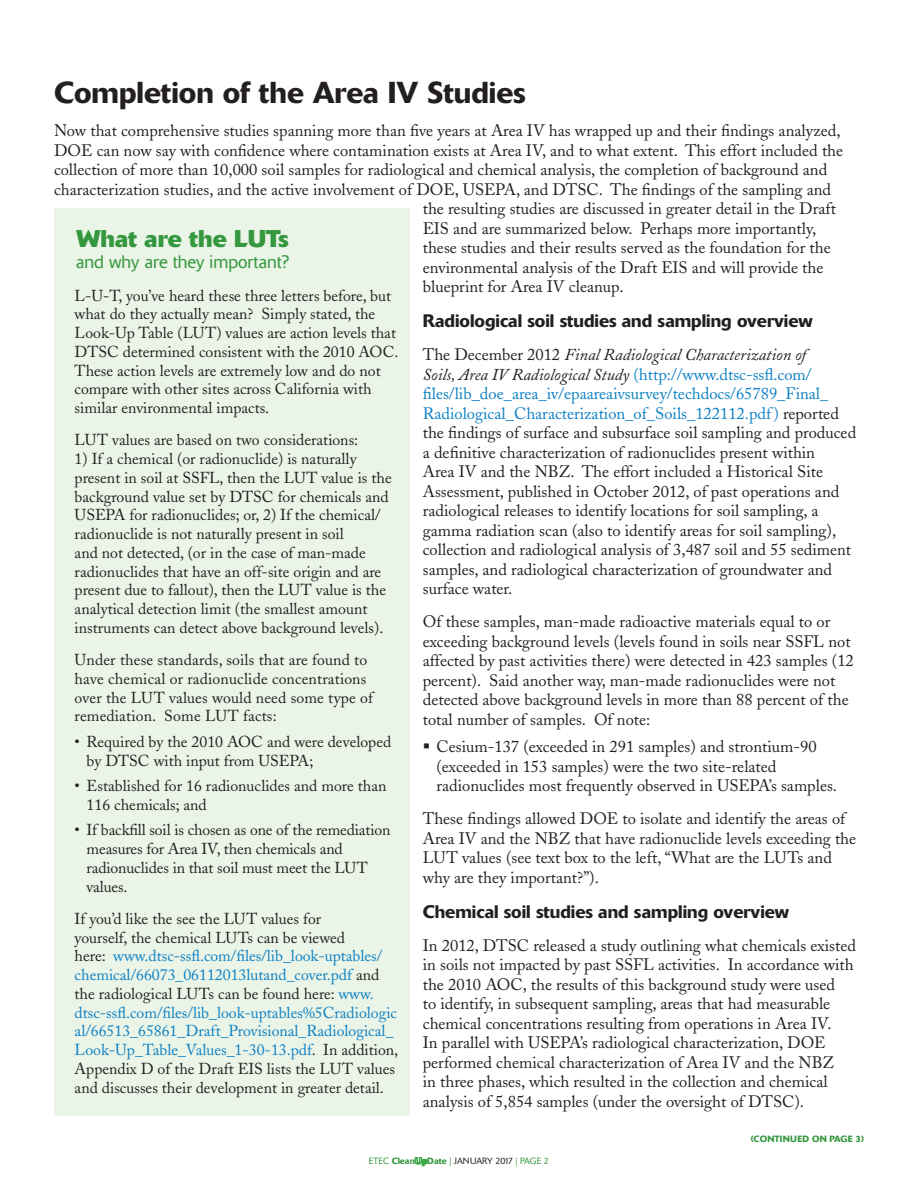
<style>
.page{position:relative;width:918px;height:1188px;background:#fff}
.page>*{position:absolute;margin:0;border:0;box-sizing:border-box;transform-origin:0 0}
.DRs{font:500 30px "Delta";color:#231f20}
.pathsHEAD{font:700 24px "Delta";color:#35983f}
.pathsHEAD-2{font:500 18px "Delta";color:#231f20}
.pathsHEAD-3{font:300 18px "Delta";color:#35983f}
.body{font:16.5px/19.5px "Adobe Caslon";color:#231f20}
.body-2{font:15.75px/18.8px "Adobe Caslon";color:#231f20}
.body-3{font:15.75px/18.8px "Adobe Caslon";color:#0c80c4}
.t1{font:300 9px "Delta";color:#35983f}
.continued{font:500 9px "Delta";letter-spacing:.02em;color:#35983f}
.s1{font-style:italic}
.s2{color:#0c80c4}
.s3{color:#231f20}
.s4{font-weight:500}
.s5{font-family:"Delta Outline";font-weight:400}
</style>
<div class="page">
<div style="left:54px;top:208px;width:355px;height:908px;background:#eaf4e7"></div>
<svg style="left:415px;top:1157px;width:12px;height:9px"></svg>
<p class="DRs" style="left:54px;top:74px;width:473px">Completion of the Area IV Studies</p>
<p class="body" style="left:54px;top:121px;width:788px">Now that comprehensive studies spanning more than five years at Area IV has wrapped up and their findings analyzed,</p>
<p class="body" style="left:54px;top:140px;width:791px">DOE can now say with confidence where contamination exists at Area IV, and to what extent. This effort included the</p>
<p class="body" style="left:54px;top:160px;width:775px">collection of more than 10,000 soil samples for radiological and chemical analysis, the completion of background and</p>
<p class="body" style="left:54px;top:179px;width:779px">characterization studies, and the active involvement of DOE, USEPA, and DTSC. The findings of the sampling and</p>
<p class="body" style="left:423px;top:199px;width:415px">the resulting studies are discussed in greater detail in the Draft</p>
<p class="body" style="left:423px;top:218px;width:395px">EIS and are summarized below. Perhaps more importantly,</p>
<p class="body" style="left:423px;top:238px;width:410px">these studies and their results served as the foundation for the</p>
<p class="body" style="left:423px;top:257px;width:402px">environmental analysis of the Draft EIS and will provide the</p>
<p class="body" style="left:423px;top:277px;width:202px">blueprint for Area IV cleanup.</p>
<p class="pathsHEAD-2" style="left:423px;top:310px;width:392px">Radiological soil studies and sampling overview</p>
<p class="body" style="left:423px;top:345px;width:435px">The December 2012 <span class="s1">Final Radiological Characterization of<br>Soils, Area IV Radiological Study</span> <span class="s2">(http://www.dtsc-ssfl.com/ files/lib_doe_area_iv/epaareaivsurvey/techdocs/65789_Final_ Radiological_Characterization_of_Soils_122112.pdf )</span> reported the findings of surface and subsurface soil sampling and produced a definitive characterization of radionuclides present within<br>Area IV and the NBZ. The effort included a Historical Site Assessment, published in October 2012, of past operations and radiological releases to identify locations for soil sampling, a gamma radiation scan (also to identify areas for soil sampling), collection and radiological analysis of 3,487 soil and 55 sediment samples, and radiological characterization of groundwater and surface water.</p>
<p class="body" style="left:423px;top:612px;width:433px">Of these samples, man-made radioactive materials equal to or exceeding background levels (levels found in soils near SSFL not affected by past activities there) were detected in 423 samples (12 percent). Said another way, man-made radionuclides were not detected above background levels in more than 88 percent of the total number of samples. Of note:</p>
<p class="body" style="left:436px;top:737px;width:402px;text-indent:-14px">▪ Cesium-137 (exceeded in 291 samples) and strontium-90 (exceeded in 153 samples) were the two site-related radionuclides most frequently observed in USEPA’s samples.</p>
<p class="body" style="left:423px;top:809px;width:435px">These findings allowed DOE to isolate and identify the areas of Area IV and the NBZ that have radionuclide levels exceeding the LUT values (see text box to the left, “What are the LUTs and why are they important?”).</p>
<p class="pathsHEAD-2" style="left:423px;top:901px;width:368px">Chemical soil studies and sampling overview</p>
<p class="body" style="left:423px;top:936px;width:435px">In 2012, DTSC released a study outlining what chemicals existed in soils not impacted by past SSFL activities. In accordance with the 2010 AOC, the results of this background study were used<br>to identify, in subsequent sampling, areas that had measurable chemical concentrations resulting from operations in Area IV.<br>In parallel with USEPA’s radiological characterization, DOE performed chemical characterization of Area IV and the NBZ<br>in three phases, which resulted in the collection and chemical analysis of 5,854 samples (under the oversight of DTSC).</p>
<p class="continued" style="left:751px;top:1133px;width:115px">(CONTINUED ON PAGE 3)</p>
<p class="pathsHEAD" style="left:76px;top:224px;width:214px">What are the LUTs</p>
<p class="pathsHEAD-3" style="left:76px;top:252px;width:215px">and why are they important?</p>
<p class="body-2" style="left:75px;top:286px;width:325px">L-U-T, you’ve heard these three letters before, but what do they actually mean? Simply stated, the Look-Up Table (LUT) values are action levels that DTSC determined consistent with the 2010 AOC.<br>These action levels are extremely low and do not compare with other sites across California with similar environmental impacts.</p>
<p class="body-2" style="left:75px;top:431px;width:285px">LUT values are based on two considerations:</p>
<p class="body-2" style="left:75px;top:450px;width:319px">1) If a chemical (or radionuclide) is naturally present in soil at SSFL, then the LUT value is the background value set by DTSC for chemicals and USEPA for radionuclides; or, 2) If the chemical/ radionuclide is not naturally present in soil<br>and not detected, (or in the case of man-made radionuclides that have an off-site origin and are present due to fallout), then the LUT value is the analytical detection limit (the smallest amount instruments can detect above background levels).</p>
<p class="body-2" style="left:75px;top:651px;width:300px">Under these standards, soils that are found to have chemical or radionuclide concentrations over the LUT values would need some type of remediation. Some LUT facts:</p>
<p class="body-2" style="left:87px;top:732px;width:306px;text-indent:-12px">• Required by the 2010 AOC and were developed by DTSC with input from USEPA;</p>
<p class="body-2" style="left:87px;top:777px;width:301px;text-indent:-12px">• Established for 16 radionuclides and more than<br>116 chemicals; and</p>
<p class="body-2" style="left:87px;top:821px;width:305px;text-indent:-12px">• If backfill soil is chosen as one of the remediation measures for Area IV, then chemicals and radionuclides in that soil must meet the LUT values.</p>
<p class="body-3" style="left:75px;top:909px;width:325px"><span class="s3">If you’d like the see the LUT values for<br>yourself, the chemical LUTs can be viewed<br>here:</span> www.dtsc-ssfl.com/files/lib_look-uptables/ chemical/66073_06112013lutand_cover.pdf <span class="s3">and the radiological LUTs can be found here:</span> www. dtsc-ssfl.com/files/lib_look-uptables%5Cradiologic al/66513_65861_Draft_Provisional_Radiological_ Look-Up_Table_Values_1-30-13.pdf<span class="s3">. In addition, Appendix D of the Draft EIS lists the LUT values and discusses their development in greater detail.</span></p>
<p class="t1" style="left:369px;top:1156px;width:182px">ETEC <span class="s4">Clean</span><span class="s5">Up</span><span class="s4">Date</span> | <span class="s3">JANUARY 2017</span> | PAGE 2</p>
</div>
